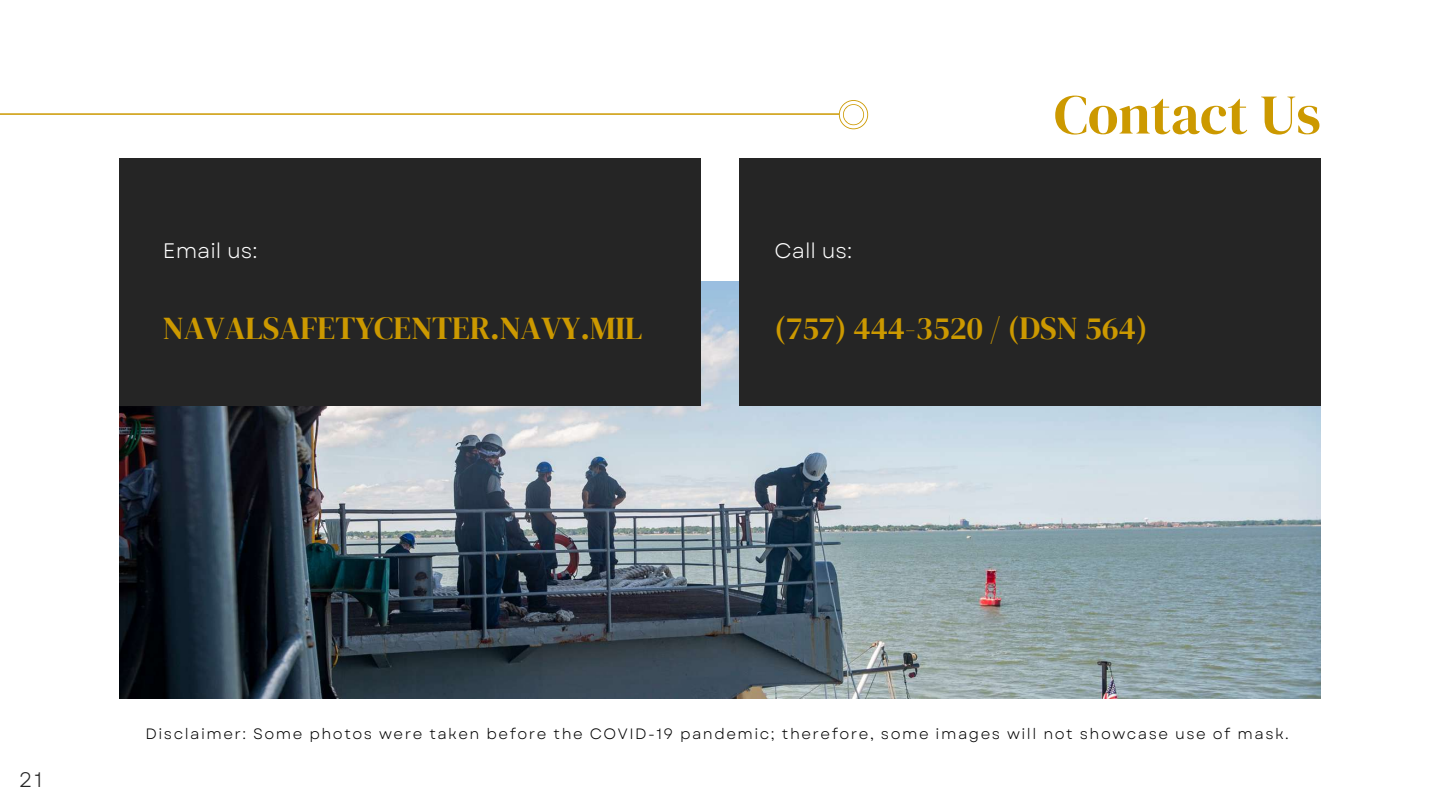
<style>
.page{position:relative;width:1440px;height:810px;background:#fff}
.page>*{position:absolute;margin:0;border:0;box-sizing:border-box;transform-origin:0 0}
.t1{font:56px "DM Serif Display";color:#c90}
.t2{font:32px "DM Serif Display";color:#c90}
.t3{font:21px "Garet";color:#fff}
.t4{font:21px "Garet";color:#252525}
.t5{font:15px "Garet";letter-spacing:.1em;color:#000}
</style>
<div class="page">
<img style="left:119px;top:282px;width:1202px;height:416px">
<div style="left:119px;top:158px;width:582px;height:248px;background:#252525"></div>
<div style="left:739px;top:158px;width:582px;height:248px;background:#252525"></div>
<hr style="left:0;top:113px;width:839px;height:2px;background:#c90">
<svg style="left:839px;top:100px;width:29px;height:29px"></svg>
<h3 class="t3" style="left:163px;top:235px;width:96px">Email us:</h3>
<h2 class="t2" style="left:163px;top:306px;width:481px">NAVALSAFETYCENTER.NAVY.MIL</h2>
<h3 class="t3" style="left:775px;top:235px;width:79px">Call us:</h3>
<h1 class="t1" style="left:1054px;top:76px;width:268px">Contact Us</h1>
<h2 class="t2" style="left:775px;top:306px;width:375px">(757) 444-3520 / (DSN 564)</h2>
<h3 class="t4" style="left:19px;top:765px;width:25px">21</h3>
<p class="t5" style="left:146px;top:723px;width:1145px">Disclaimer: Some photos were taken before the COVID-19 pandemic; therefore, some images will not showcase use of mask.</p>
</div>
